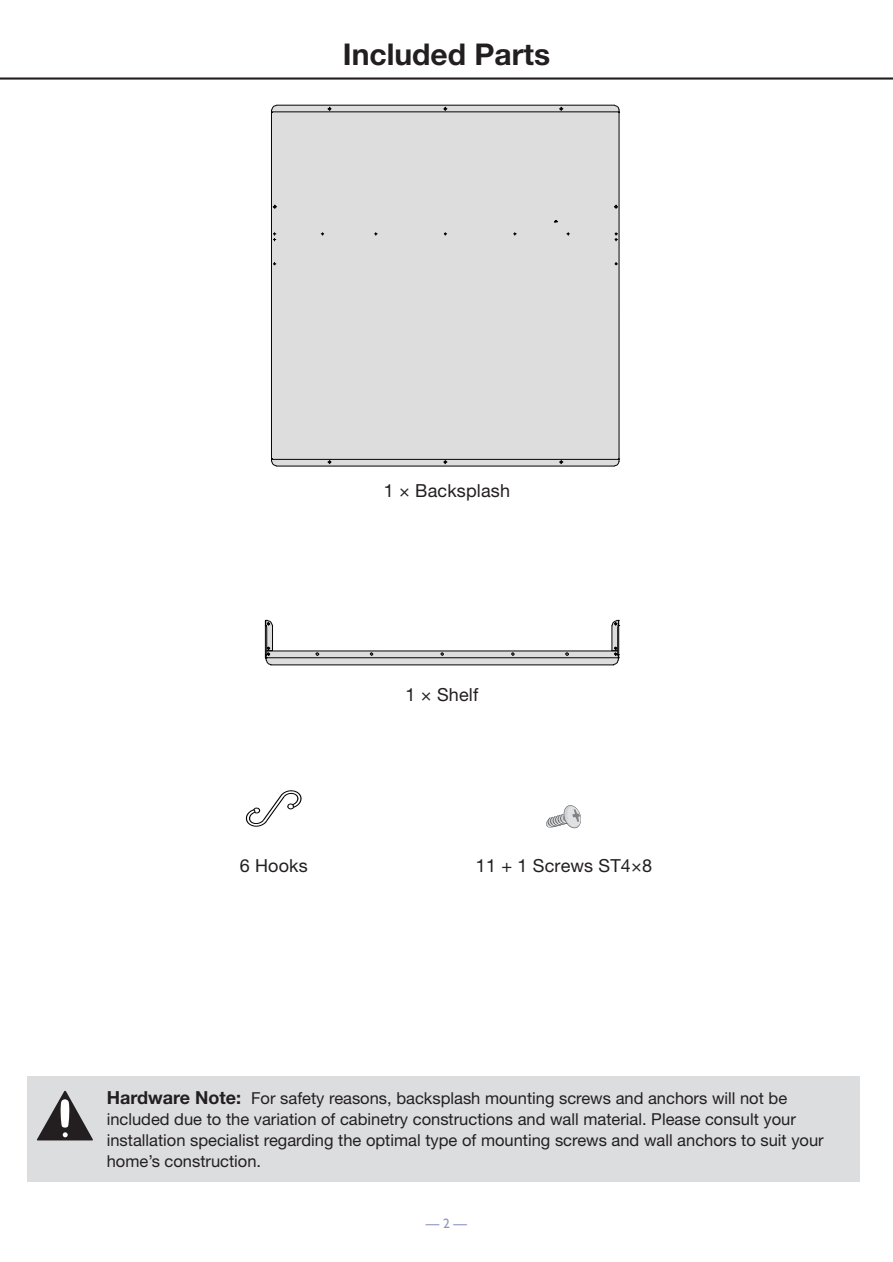
<style>
.page{position:relative;width:893px;height:1262px;background:#fff}
.page>*{position:absolute;margin:0;border:0;box-sizing:border-box;transform-origin:0 0}
.t1{font:700 30px "Helvetica Neue LT Std";color:#231f20}
.t2{font:18px "Helvetica Neue LT Std";letter-spacing:.01em;color:#231f20}
.t3{font:16.5px/21px "Helvetica Neue LT Std";color:#231f20}
.t4{font:13.5px "Gill Sans";color:#8d94c3}
.s1{font-weight:700;font-size:18px}
</style>
<div class="page">
<hr style="left:0;top:77px;width:892px;height:3px;background:#231f20">
<svg style="left:246px;top:790px;width:55px;height:36px"></svg>
<div style="left:27px;top:1076px;width:832px;height:106px;background:#dcdddf"></div>
<div style="left:34px;top:1089px;width:64px;height:53px;background:linear-gradient(to bottom,#dcdddf,#dbdcde)"></div>
<svg style="left:37px;top:1090px;width:56px;height:50px"></svg>
<svg style="left:546px;top:805px;width:35px;height:24px"></svg>
<div style="left:271px;top:104px;width:349px;height:363px;background:#ddd"></div>
<svg style="left:264px;top:619px;width:355px;height:46px"></svg>
<h1 class="t1" style="left:343px;top:35px;width:209px">Included Parts</h1>
<p class="t2" style="left:384px;top:480px;width:128px">1 × Backsplash</p>
<p class="t2" style="left:405px;top:684px;width:74px">1 × Shelf</p>
<p class="t2" style="left:240px;top:855px;width:69px">6 Hooks</p>
<p class="t2" style="left:476px;top:855px;width:178px">11 + 1 Screws ST4×8</p>
<p class="t3" style="left:107px;top:1087px;width:718px"><span class="s1">Hardware Note:</span> For safety reasons, backsplash mounting screws and anchors will not be included due to the variation of cabinetry constructions and wall material. Please consult your installation specialist regarding the optimal type of mounting screws and wall anchors to suit your home’s construction.</p>
<p class="t4" style="left:426px;top:1215px;width:43px">— 2 —</p>
</div>
